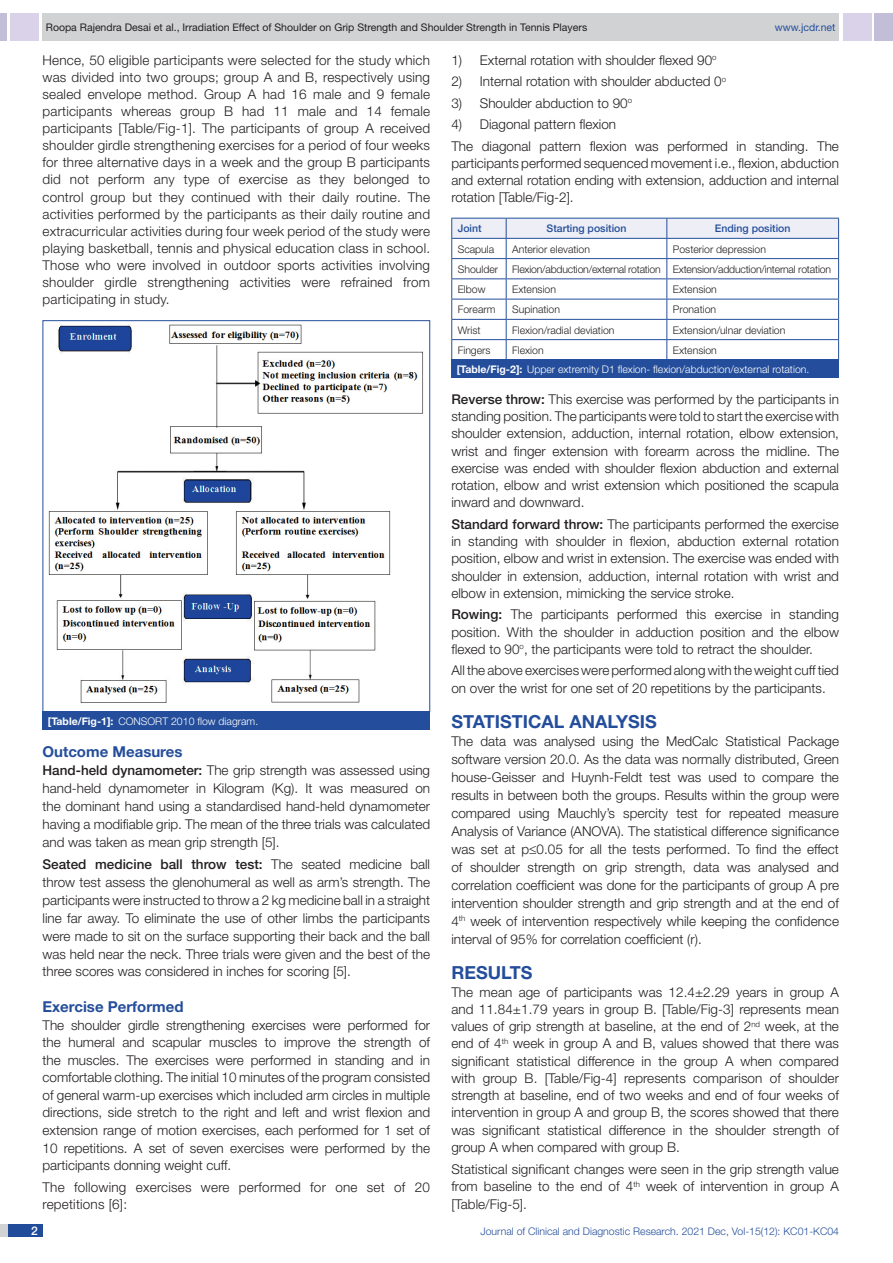
<style>
.page{position:relative;width:893px;height:1263px;background:#fff}
.page>*{position:absolute;margin:0;border:0;box-sizing:border-box;transform-origin:0 0}
.Heading{font:700 18px "Helvetica Neue";color:#244e9b}
.HEAD_2{font:700 15px "Helvetica Neue";color:#244e9b}
.Body_text{font:300 13.5px/17.2px "Helvetica Neue";color:#231f20;text-align:justify}
.Bullet_list{font:300 13.5px "Helvetica Neue";color:#231f20}
.t1{font:500 12px "Helvetica Neue";color:#fff}
.tb_txt{font:300 10.5px "Helvetica Neue";color:#231f20}
.TABLE_FIG{font:300 10.5px "Helvetica Neue";color:#fff}
.t2{font:10.5px "Helvetica Neue";color:#231f20}
.tb_txt-2{font:300 10.5px "Helvetica Neue";letter-spacing:-.02em;color:#231f20}
.t3{font:300 10.5px "Helvetica Neue";color:#244e9b}
.tb_head{font:500 10.5px "Helvetica Neue";color:#244e9b}
.t4{font:10.5px "Helvetica Neue";color:#244e9b}
.s1{font-weight:700}
.s2{font-weight:500}
</style>
<div class="page">
<div style="left:0;top:13px;width:7px;height:28px;background:#c2bed7"></div>
<div style="left:10px;top:13px;width:29px;height:28px;background:#d9d2e8"></div>
<div style="left:43px;top:13px;width:796px;height:28px;background:#d1d2d4"></div>
<div style="left:875px;top:13px;width:18px;height:28px;background:#c2bed7"></div>
<div style="left:843px;top:13px;width:29px;height:28px;background:#d9d2e8"></div>
<div style="left:0;top:1224px;width:43px;height:13px;background:#d1d2d4"></div>
<div style="left:8px;top:1224px;width:35px;height:13px;background:#214c99"></div>
<img style="left:48px;top:324px;width:376px;height:379px">
<div style="left:43px;top:711px;width:387px;height:19px;background:#244e9b"></div>
<svg style="left:451px;top:218px;width:388px;height:141px"></svg>
<div style="left:451px;top:359px;width:388px;height:19px;background:#244e9b"></div>
<p class="t2" style="left:46px;top:21px;width:543px">Roopa Rajendra Desai et al., Irradiation Effect of Shoulder on Grip Strength and Shoulder Strength in Tennis Players</p>
<p class="t4" style="left:775px;top:21px;width:62px">www.jcdr.net</p>
<p class="Body_text" style="left:43px;top:51px;width:389px">Hence, 50 eligible participants were selected for the study which was divided into two groups; group A and B, respectively using sealed envelope method. Group A had 16 male and 9 female participants whereas group B had 11 male and 14 female participants [Table/Fig-1]. The participants of group A received shoulder girdle strengthening exercises for a period of four weeks for three alternative days in a week and the group B participants did not perform any type of exercise as they belonged to control group but they continued with their daily routine. The activities performed by the participants as their daily routine and extracurricular activities during four week period of the study were playing basketball, tennis and physical education class in school.<br>Those who were involved in outdoor sports activities involving shoulder girdle strengthening activities were refrained from participating in study.</p>
<p class="TABLE_FIG" style="left:48px;top:715px;width:212px"><span class="s1">[Table/Fig-1]:</span> CONSORT 2010 flow diagram.</p>
<p class="HEAD_2" style="left:43px;top:742px;width:141px">Outcome Measures</p>
<p class="Body_text" style="left:43px;top:761px;width:389px;line-height:18px"><span class="s2">Hand-held dynamometer:</span> The grip strength was assessed using hand-held dynamometer in Kilogram (Kg). It was measured on the dominant hand using a standardised hand-held dynamometer having a modifiable grip. The mean of the three trials was calculated and was taken as mean grip strength [5].</p>
<p class="Body_text" style="left:43px;top:855px;width:389px;line-height:18px"><span class="s2">Seated medicine ball throw test:</span> The seated medicine ball throw test assess the glenohumeral as well as arm’s strength. The participants were instructed to throw a 2 kg medicine ball in a straight line far away. To eliminate the use of other limbs the participants were made to sit on the surface supporting their back and the ball was held near the neck. Three trials were given and the best of the three scores was considered in inches for scoring [5].</p>
<p class="HEAD_2" style="left:43px;top:997px;width:143px">Exercise Performed</p>
<p class="Body_text" style="left:43px;top:1016px;width:389px">The shoulder girdle strengthening exercises were performed for the humeral and scapular muscles to improve the strength of the muscles. The exercises were performed in standing and in comfortable clothing. The initial 10 minutes of the program consisted of general warm-up exercises which included arm circles in multiple directions, side stretch to the right and left and wrist flexion and extension range of motion exercises, each performed for 1 set of 10 repetitions. A set of seven exercises were performed by the participants donning weight cuff.</p>
<p class="Body_text" style="left:43px;top:1178px;width:389px">The following exercises were performed for one set of 20 repetitions [6]:</p>
<p class="Bullet_list" style="left:451px;top:52px;width:267px">1) External rotation with shoulder flexed 90<sup>o</sup></p>
<p class="Bullet_list" style="left:451px;top:73px;width:276px">2) Internal rotation with shoulder abducted 0<sup>o</sup></p>
<p class="Bullet_list" style="left:451px;top:95px;width:182px">3) Shoulder abduction to 90<sup>o</sup></p>
<p class="Bullet_list" style="left:451px;top:116px;width:166px">4) Diagonal pattern flexion</p>
<p class="Body_text" style="left:451px;top:137px;width:389px">The diagonal pattern flexion was performed in standing. The participants performed sequenced movement i.e., flexion, abduction and external rotation ending with extension, adduction and internal rotation [Table/Fig-2].</p>
<p class="tb_head" style="left:458px;top:222px;width:25px">Joint</p>
<p class="tb_head" style="left:547px;top:222px;width:81px">Starting position</p>
<p class="tb_head" style="left:715px;top:222px;width:77px">Ending position</p>
<p class="tb_txt" style="left:458px;top:242px;width:38px">Scapula</p>
<p class="tb_txt" style="left:512px;top:242px;width:79px">Anterior elevation</p>
<p class="tb_txt" style="left:673px;top:242px;width:95px">Posterior depression</p>
<p class="tb_txt" style="left:458px;top:263px;width:42px">Shoulder</p>
<p class="tb_txt-2" style="left:512px;top:263px;width:150px">Flexion/abduction/external rotation</p>
<p class="tb_txt-2" style="left:673px;top:263px;width:160px">Extension/adduction/internal rotation</p>
<p class="tb_txt" style="left:458px;top:283px;width:29px">Elbow</p>
<p class="tb_txt" style="left:512px;top:283px;width:45px">Extension</p>
<p class="tb_txt" style="left:673px;top:283px;width:45px">Extension</p>
<p class="tb_txt" style="left:458px;top:303px;width:39px">Forearm</p>
<p class="tb_txt" style="left:512px;top:303px;width:49px">Supination</p>
<p class="tb_txt" style="left:673px;top:303px;width:45px">Pronation</p>
<p class="tb_txt" style="left:458px;top:323px;width:24px">Wrist</p>
<p class="tb_txt" style="left:512px;top:323px;width:104px">Flexion/radial deviation</p>
<p class="tb_txt" style="left:673px;top:323px;width:114px">Extension/ulnar deviation</p>
<p class="tb_txt" style="left:458px;top:344px;width:34px">Fingers</p>
<p class="tb_txt" style="left:512px;top:344px;width:33px">Flexion</p>
<p class="tb_txt" style="left:673px;top:344px;width:45px">Extension</p>
<p class="TABLE_FIG" style="left:457px;top:363px;width:354px"><span class="s1">[Table/Fig-2]:</span> Upper extremity D1 flexion- flexion/abduction/external rotation.</p>
<p class="Body_text" style="left:451px;top:390px;width:389px"><span class="s2">Reverse throw:</span> This exercise was performed by the participants in standing position. The participants were told to start the exercise with shoulder extension, adduction, internal rotation, elbow extension, wrist and finger extension with forearm across the midline. The exercise was ended with shoulder flexion abduction and external rotation, elbow and wrist extension which positioned the scapula inward and downward.</p>
<p class="Body_text" style="left:451px;top:515px;width:389px"><span class="s2">Standard forward throw:</span> The participants performed the exercise in standing with shoulder in flexion, abduction external rotation position, elbow and wrist in extension. The exercise was ended with shoulder in extension, adduction, internal rotation with wrist and elbow in extension, mimicking the service stroke.</p>
<p class="Body_text" style="left:451px;top:606px;width:389px"><span class="s2">Rowing:</span> The participants performed this exercise in standing position. With the shoulder in adduction position and the elbow flexed to 90<sup>o</sup>, the participants were told to retract the shoulder.</p>
<p class="Body_text" style="left:451px;top:662px;width:389px">All the above exercises were performed along with the weight cuff tied on over the wrist for one set of 20 repetitions by the participants.</p>
<p class="Heading" style="left:451px;top:711px;width:207px">STATISTICAL ANALYSIS</p>
<p class="Body_text" style="left:451px;top:732px;width:389px;line-height:18px">The data was analysed using the MedCalc Statistical Package software version 20.0. As the data was normally distributed, Green house-Geisser and Huynh-Feldt test was used to compare the results in between both the groups. Results within the group were compared using Mauchly’s spercity test for repeated measure Analysis of Variance (ANOVA). The statistical difference significance was set at p≤0.05 for all the tests performed. To find the effect of shoulder strength on grip strength, data was analysed and correlation coefficient was done for the participants of group A pre intervention shoulder strength and grip strength and at the end of 4<sup>th</sup> week of intervention respectively while keeping the confidence interval of 95% for correlation coefficient (r).</p>
<p class="Heading" style="left:451px;top:962px;width:83px">RESULTS</p>
<p class="Body_text" style="left:451px;top:983px;width:389px">The mean age of participants was 12.4±2.29 years in group A and 11.84±1.79 years in group B. [Table/Fig-3] represents mean values of grip strength at baseline, at the end of 2<sup>nd</sup> week, at the end of 4<sup>th</sup> week in group A and B, values showed that there was significant statistical difference in the group A when compared with group B. [Table/Fig-4] represents comparison of shoulder strength at baseline, end of two weeks and end of four weeks of intervention in group A and group B, the scores showed that there was significant statistical difference in the shoulder strength of group A when compared with group B.</p>
<p class="Body_text" style="left:451px;top:1160px;width:389px">Statistical significant changes were seen in the grip strength value from baseline to the end of 4<sup>th</sup> week of intervention in group A [Table/Fig-5].</p>
<p class="t1" style="left:31px;top:1223px;width:8px">2</p>
<p class="t3" style="left:481px;top:1225px;width:360px">Journal of Clinical and Diagnostic Research. 2021 Dec, Vol-15(12): KC01-KC04</p>
</div>
